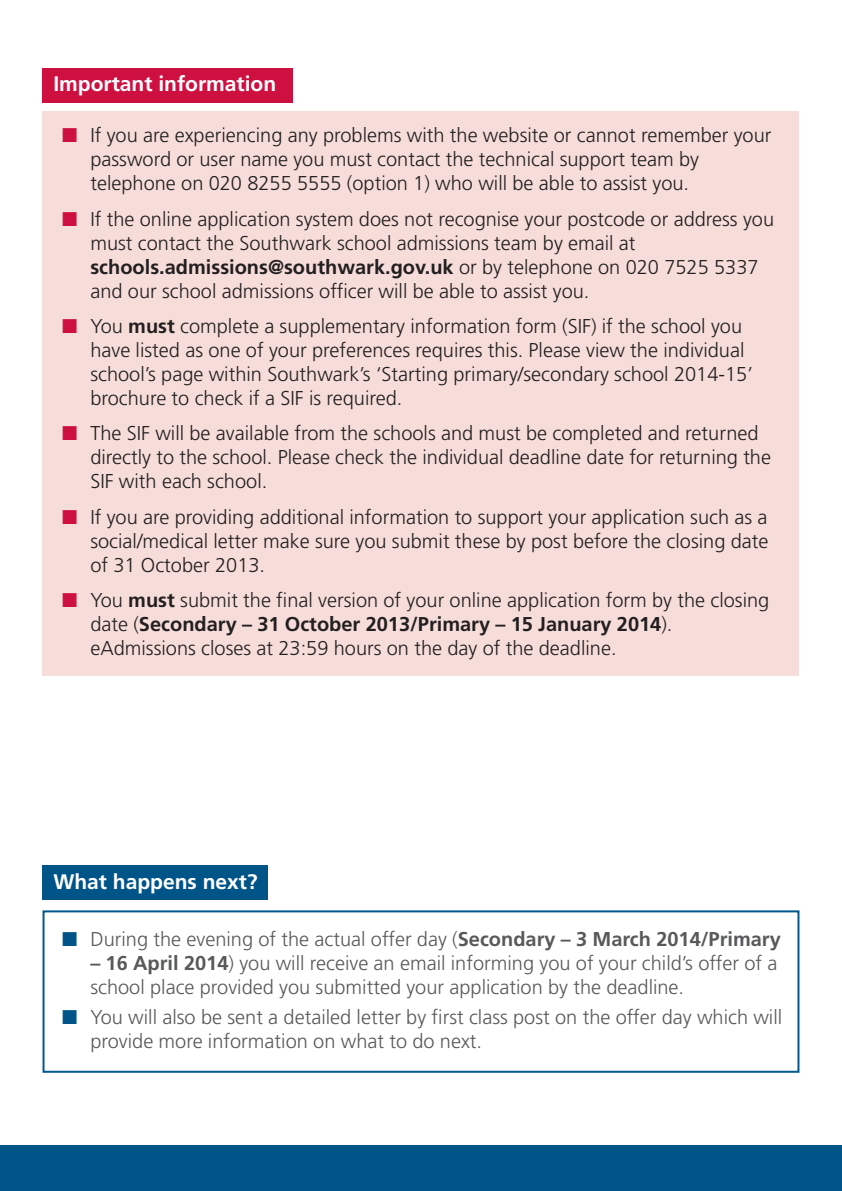
<style>
.page{position:relative;width:842px;height:1191px;background:#fff}
.page>*{position:absolute;margin:0;border:0;box-sizing:border-box;transform-origin:0 0}
.t1{font:700 21px "Frutiger";color:#fff}
.t2{font:300 20px/24px "Frutiger";color:#231f20}
.t3{font:300 20px/24px "Frutiger";color:#58595b}
.s1{color:#ce1041}
.s2{font-weight:700}
.s3{color:#005488}
</style>
<div class="page">
<div style="left:0;top:1145px;width:842px;height:46px;background:#005488"></div>
<div style="left:43px;top:112px;width:756px;height:564px;background:#f6ddd9"></div>
<div style="left:43px;top:68px;width:250px;height:34px;background:#ce1041"></div>
<div style="left:43px;top:910px;width:756px;height:162px;border:2px solid #00588f"></div>
<div style="left:43px;top:865px;width:225px;height:34px;background:#005488"></div>
<p class="t1" style="left:53px;top:75px;width:224px">Important information</p>
<p class="t2" style="left:90px;top:125px;width:683px;text-indent:-28px"><span class="s1">■</span> If you are experiencing any problems with the website or cannot remember your password or user name you must contact the technical support team by telephone on 020 8255 5555 (option 1) who will be able to assist you.</p>
<p class="t2" style="left:90px;top:208px;width:685px;text-indent:-28px"><span class="s1">■</span> If the online application system does not recognise your postcode or address you must contact the Southwark school admissions team by email at <span class="s2">schools.admissions@southwark.gov.uk</span> or by telephone on 020 7525 5337 and our school admissions officer will be able to assist you.</p>
<p class="t2" style="left:90px;top:316px;width:664px;text-indent:-28px"><span class="s1">■</span> You <span class="s2">must</span> complete a supplementary information form (SIF) if the school you have listed as one of your preferences requires this. Please view the individual school’s page within Southwark’s ‘Starting primary/secondary school 2014-15’ brochure to check if a SIF is required.</p>
<p class="t2" style="left:90px;top:423px;width:682px;text-indent:-28px"><span class="s1">■</span> The SIF will be available from the schools and must be completed and returned directly to the school. Please check the individual deadline date for returning the<br>SIF with each school.</p>
<p class="t2" style="left:90px;top:506px;width:680px;text-align:justify;text-indent:-28px"><span class="s1">■</span> If you are providing additional information to support your application such as a social/medical letter make sure you submit these by post before the closing date of 31 October 2013.</p>
<p class="t2" style="left:90px;top:590px;width:680px;text-indent:-28px"><span class="s1">■</span> You <span class="s2">must</span> submit the final version of your online application form by the closing date (<span class="s2">Secondary – 31 October 2013/Primary – 15 January 2014</span>). eAdmissions closes at 23:59 hours on the day of the deadline.</p>
<p class="t1" style="left:53px;top:873px;width:206px">What happens next?</p>
<p class="t3" style="left:62px;top:929px;width:720px"><span class="s3">■</span> During the evening of the actual offer day (<span class="s2">Secondary – 3 March 2014/Primary</span></p>
<p class="t3" style="left:90px;top:953px;width:688px"><span class="s2">– 16 April 2014</span>) you will receive an email informing you of your child’s offer of a school place provided you submitted your application by the deadline.</p>
<p class="t3" style="left:90px;top:1006px;width:693px;text-indent:-28px"><span class="s3">■</span> You will also be sent a detailed letter by first class post on the offer day which will provide more information on what to do next.</p>
</div>
